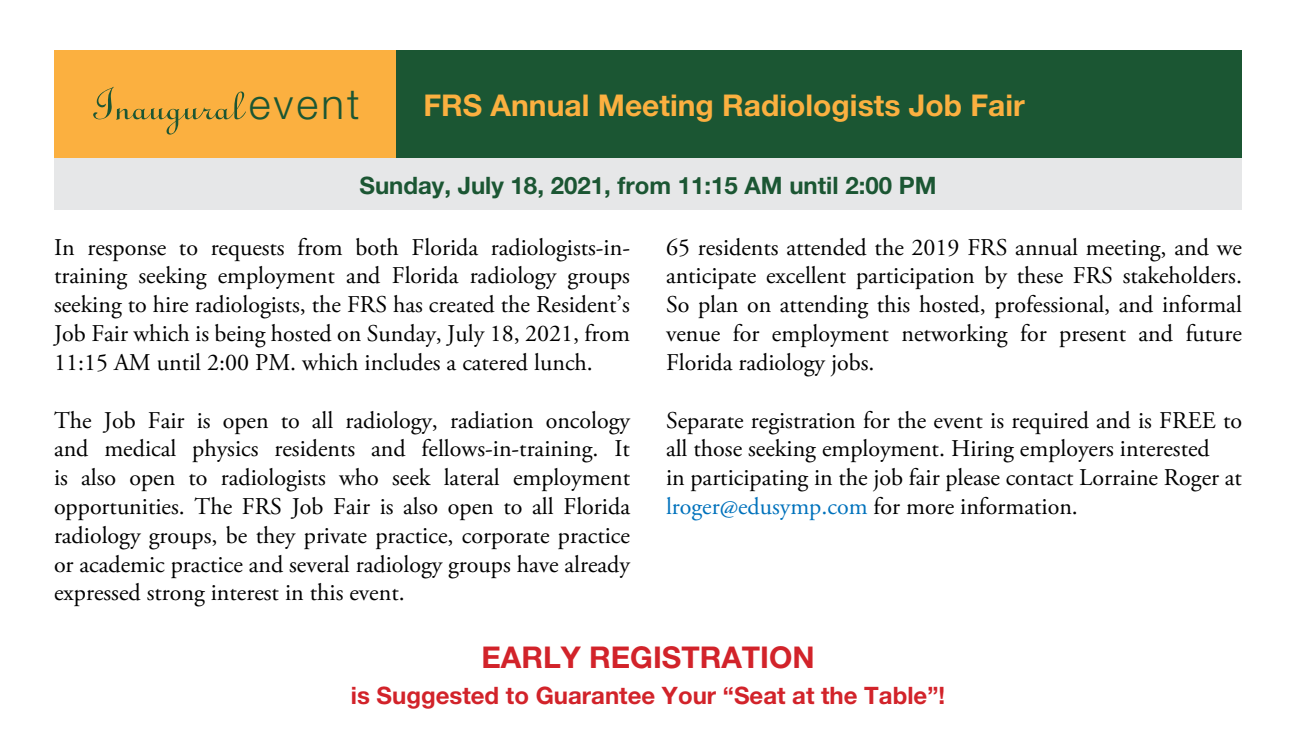
<style>
.page{position:relative;width:1296px;height:735px;background:#fff}
.page>*{position:absolute;margin:0;border:0;box-sizing:border-box;transform-origin:0 0}
.t1{font:51px "Cathedral";color:#1b5633}
.t2{font:700 30px "Helvetica Neue";color:#fbb040}
.t3{font:700 30px "Helvetica Neue";color:#d2232a}
.t4{font:24px/28.8px "Adobe Garamond Pro";color:#000;text-align:justify}
.t5{font:700 24px "Helvetica Neue";color:#d2232a}
.t6{font:700 24px "Helvetica Neue";color:#1b5633}
.s1{font-family:"Helvetica Neue";font-weight:300;font-size:42px}
.s2{color:#0072bc}
</style>
<div class="page">
<div style="left:54px;top:51px;width:342px;height:107px;background:#fbb040"></div>
<div style="left:396px;top:51px;width:846px;height:107px;background:#1b5633"></div>
<div style="left:54px;top:158px;width:1188px;height:52px;background:#e6e7e8"></div>
<h1 class="t1" style="left:91px;top:78px;width:270px">Inaugural <span class="s1">event</span></h1>
<p class="t2" style="left:423px;top:87px;width:603px">FRS Annual Meeting Radiologists Job Fair</p>
<p class="t6" style="left:359px;top:170px;width:579px">Sunday, July 18, 2021, from 11:15 AM until 2:00 PM</p>
<p class="t4" style="left:54px;top:233px;width:578px">In response to requests from both Florida radiologists-in&shy;training seeking employment and Florida radiology groups seeking to hire radiologists, the FRS has created the Resident’s Job Fair which is being hosted on Sunday, July 18, 2021, from 11:15 AM until 2:00 PM. which includes a catered lunch.</p>
<p class="t4" style="left:54px;top:406px;width:578px">The Job Fair is open to all radiology, radiation oncology and medical physics residents and fellows-in-training. It is also open to radiologists who seek lateral employment opportunities. The FRS Job Fair is also open to all Florida radiology groups, be they private practice, corporate practice or academic practice and several radiology groups have already expressed strong interest in this event.</p>
<p class="t4" style="left:666px;top:233px;width:578px">65 residents attended the 2019 FRS annual meeting, and we anticipate excellent participation by these FRS stakeholders.<br>So plan on attending this hosted, professional, and informal venue for employment networking for present and future Florida radiology jobs.</p>
<p class="t4" style="left:666px;top:406px;width:578px;text-align:left">Separate registration for the event is required and is FREE to all those seeking employment. Hiring employers interested<br>in participating in the job fair please contact Lorraine Roger at <span class="s2">lroger@edusymp.com</span> for more information.</p>
<p class="t3" style="left:481px;top:638px;width:335px">EARLY REGISTRATION</p>
<p class="t5" style="left:351px;top:680px;width:596px">is Suggested to Guarantee Your “Seat at the Table”!</p>
</div>
